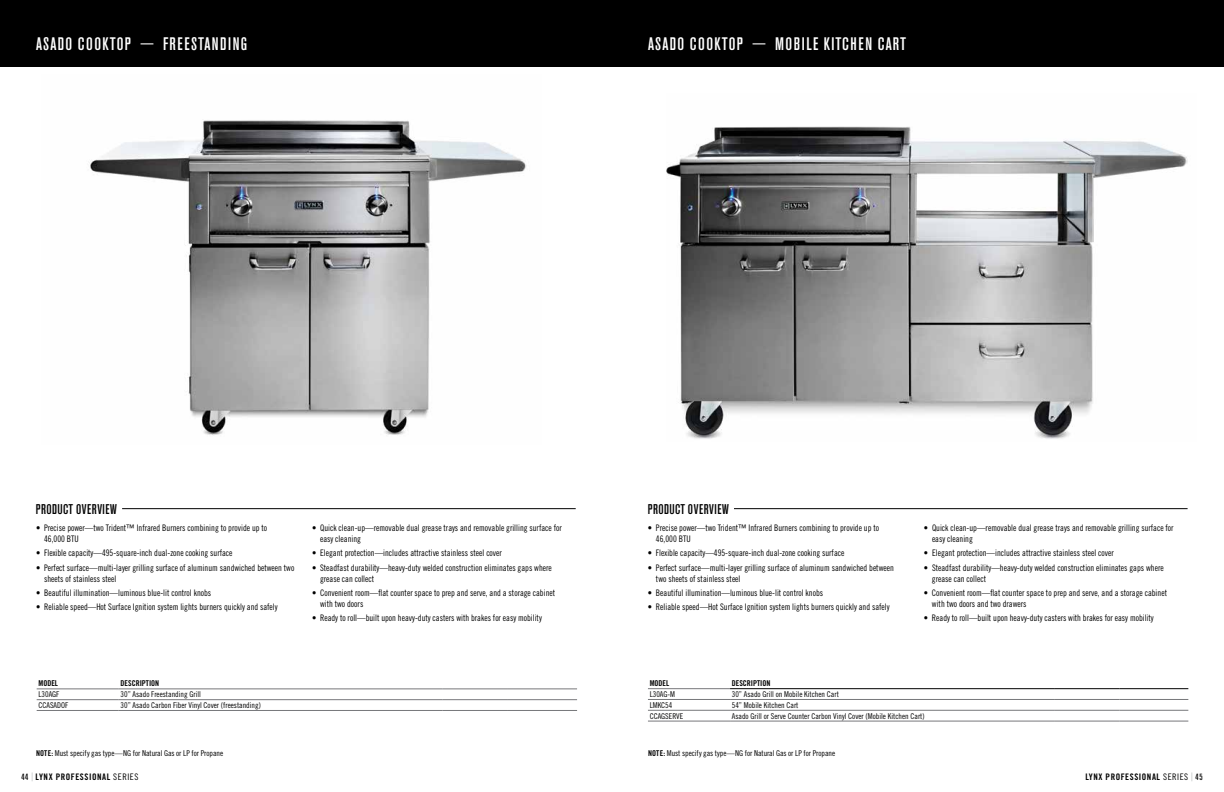
<style>
.page{position:relative;width:1224px;height:792px;background:#fff}
.page>*{position:absolute;margin:0;border:0;box-sizing:border-box;transform-origin:0 0}
.t1{font:500 condensed 18px "Akzidenz Grotesk BE";letter-spacing:.08em;color:#fff}
.t2{font:500 condensed 14px "Akzidenz Grotesk BE";letter-spacing:.04em;color:#000}
.t3{font:9px/10.8px "Trade Gothic LT Std Cn 18";color:#000;scale:.95 1}
.t4{font:9px "Trade Gothic LT Std Bd Cn 20";letter-spacing:.06em;color:#000}
.t5{font:8px "Trade Gothic LT Std Cn 18";color:#000}
.t6{font:8px "Trade Gothic LT Std Bd Cn 20";color:#000}
.s1{font-weight:300;font-stretch:expanded}
.s2{font-family:"Trade Gothic LT Std Bd Cn 20"}
.s3{font-family:"Akzidenz Grotesk BE";font-weight:500;font-stretch:condensed}
.s4{font-family:"Trade Gothic LT Std Cn 18"}
</style>
<div class="page">
<img style="left:90px;top:120px;width:437px;height:315px">
<div style="left:0;top:0;width:612px;height:66px;background:#000"></div>
<div style="left:612px;top:0;width:612px;height:66px;background:#000"></div>
<img style="left:666px;top:126px;width:522px;height:313px">
<hr style="left:122px;top:508px;width:454px;height:1px;background:#000">
<hr style="left:734px;top:508px;width:454px;height:1px;background:#000">
<hr style="left:37px;top:699px;width:82px;height:1px;background:#77787b">
<hr style="left:119px;top:699px;width:324px;height:1px;background:#77787b">
<hr style="left:443px;top:699px;width:65px;height:1px;background:#77787b">
<hr style="left:508px;top:699px;width:69px;height:1px;background:#77787b">
<hr style="left:37px;top:710px;width:82px;height:1px;background:#77787b">
<hr style="left:119px;top:710px;width:324px;height:1px;background:#77787b">
<hr style="left:443px;top:710px;width:65px;height:1px;background:#77787b">
<hr style="left:508px;top:710px;width:69px;height:1px;background:#77787b">
<hr style="left:37px;top:689px;width:82px;height:1px;background:#77787b">
<hr style="left:119px;top:689px;width:324px;height:1px;background:#77787b">
<hr style="left:443px;top:689px;width:65px;height:1px;background:#77787b">
<hr style="left:508px;top:689px;width:69px;height:1px;background:#77787b">
<hr style="left:648px;top:688px;width:82px;height:1px;background:#77787b">
<hr style="left:648px;top:699px;width:82px;height:1px;background:#77787b">
<hr style="left:730px;top:699px;width:324px;height:1px;background:#77787b">
<hr style="left:648px;top:710px;width:82px;height:1px;background:#77787b">
<hr style="left:730px;top:710px;width:324px;height:1px;background:#77787b">
<hr style="left:1054px;top:710px;width:65px;height:1px;background:#77787b">
<hr style="left:1119px;top:710px;width:69px;height:1px;background:#77787b">
<hr style="left:648px;top:721px;width:82px;height:1px;background:#77787b">
<hr style="left:730px;top:721px;width:324px;height:1px;background:#77787b">
<hr style="left:1054px;top:721px;width:65px;height:1px;background:#77787b">
<hr style="left:1119px;top:721px;width:69px;height:1px;background:#77787b">
<hr style="left:730px;top:688px;width:324px;height:1px;background:#000">
<hr style="left:1054px;top:688px;width:65px;height:1px;background:#000">
<hr style="left:1119px;top:688px;width:69px;height:1px;background:#000">
<hr style="left:1054px;top:699px;width:65px;height:1px;background:#77787b">
<hr style="left:1119px;top:699px;width:69px;height:1px;background:#77787b">
<h1 class="t1" style="left:36px;top:33px;width:213px">ASADO COOKTOP <span class="s1">—</span> FREESTANDING</h1>
<h1 class="t1" style="left:648px;top:33px;width:260px">ASADO COOKTOP <span class="s1">—</span> MOBILE KITCHEN CART</h1>
<h2 class="t2" style="left:36px;top:501px;width:83px">PRODUCT OVERVIEW</h2>
<h2 class="t2" style="left:648px;top:501px;width:83px">PRODUCT OVERVIEW</h2>
<p class="t3" style="left:44px;top:522px;width:236px;text-indent:-8px">• Precise power—two Trident™ Infrared Burners combining to provide up to<br>46,000 BTU</p>
<p class="t3" style="left:36px;top:548px;width:208px">• Flexible capacity—495-square-inch dual-zone cooking surface</p>
<p class="t3" style="left:44px;top:562px;width:265px;text-indent:-8px">• Perfect surface—multi-layer grilling surface of aluminum sandwiched between two sheets of stainless steel</p>
<p class="t3" style="left:36px;top:587px;width:186px">• Beautiful illumination—luminous blue-lit control knobs</p>
<p class="t3" style="left:36px;top:602px;width:256px">• Reliable speed—Hot Surface Ignition system lights burners quickly and safely</p>
<p class="t3" style="left:320px;top:522px;width:256px;text-indent:-8px">• Quick clean-up—removable dual grease trays and removable grilling surface for easy cleaning</p>
<p class="t3" style="left:312px;top:548px;width:201px">• Elegant protection—includes attractive stainless steel cover</p>
<p class="t3" style="left:320px;top:562px;width:245px;text-indent:-8px">• Steadfast durability—heavy-duty welded construction eliminates gaps where grease can collect</p>
<p class="t3" style="left:320px;top:587px;width:249px;text-indent:-8px">• Convenient room—flat counter space to prep and serve, and a storage cabinet with two doors</p>
<p class="t3" style="left:312px;top:612px;width:243px">• Ready to roll—built upon heavy-duty casters with brakes for easy mobility</p>
<p class="t3" style="left:656px;top:522px;width:236px;text-indent:-8px">• Precise power—two Trident™ Infrared Burners combining to provide up to<br>46,000 BTU</p>
<p class="t3" style="left:648px;top:548px;width:208px">• Flexible capacity—495-square-inch dual-zone cooking surface</p>
<p class="t3" style="left:656px;top:562px;width:252px;text-indent:-8px">• Perfect surface—multi-layer grilling surface of aluminum sandwiched between two sheets of stainless steel</p>
<p class="t3" style="left:648px;top:587px;width:186px">• Beautiful illumination—luminous blue-lit control knobs</p>
<p class="t3" style="left:648px;top:602px;width:256px">• Reliable speed—Hot Surface Ignition system lights burners quickly and safely</p>
<p class="t3" style="left:932px;top:522px;width:256px;text-indent:-8px">• Quick clean-up—removable dual grease trays and removable grilling surface for easy cleaning</p>
<p class="t3" style="left:924px;top:548px;width:201px">• Elegant protection—includes attractive stainless steel cover</p>
<p class="t3" style="left:932px;top:562px;width:245px;text-indent:-8px">• Steadfast durability—heavy-duty welded construction eliminates gaps where grease can collect</p>
<p class="t3" style="left:932px;top:587px;width:249px;text-indent:-8px">• Convenient room—flat counter space to prep and serve, and a storage cabinet with two doors and two drawers</p>
<p class="t3" style="left:924px;top:612px;width:243px">• Ready to roll—built upon heavy-duty casters with brakes for easy mobility</p>
<p class="t6" style="left:38px;top:679px;width:21px">MODEL</p>
<p class="t6" style="left:121px;top:679px;width:40px">DESCRIPTION</p>
<p class="t5" style="left:38px;top:690px;width:22px">L30AGF</p>
<p class="t5" style="left:121px;top:690px;width:82px">30” Asado Freestanding Grill</p>
<p class="t5" style="left:38px;top:700px;width:31px">CCASADOF</p>
<p class="t5" style="left:121px;top:700px;width:142px">30” Asado Carbon Fiber Vinyl Cover (freestanding)</p>
<p class="t6" style="left:650px;top:678px;width:21px">MODEL</p>
<p class="t6" style="left:732px;top:678px;width:40px">DESCRIPTION</p>
<p class="t5" style="left:650px;top:689px;width:27px">L30AG-M</p>
<p class="t5" style="left:732px;top:689px;width:109px">30” Asado Grill on Mobile Kitchen Cart</p>
<p class="t5" style="left:650px;top:700px;width:24px">LMKC54</p>
<p class="t5" style="left:732px;top:700px;width:68px">54” Mobile Kitchen Cart</p>
<p class="t5" style="left:650px;top:711px;width:35px">CCAGSERVE</p>
<p class="t5" style="left:732px;top:711px;width:194px">Asado Grill or Serve Counter Carbon Vinyl Cover (Mobile Kitchen Cart)</p>
<p class="t5" style="left:36px;top:748px;width:189px"><span class="s2">NOTE:</span> Must specify gas type—NG for Natural Gas or LP for Propane</p>
<p class="t5" style="left:648px;top:748px;width:189px"><span class="s2">NOTE:</span> Must specify gas type—NG for Natural Gas or LP for Propane</p>
<p class="t4" style="left:21px;top:771px;width:118px"><span class="s3">44</span> LYNX PROFESSIONAL <span class="s4">SERIES</span></p>
<p class="t4" style="left:1085px;top:771px;width:119px">LYNX PROFESSIONAL <span class="s4">SERIES</span> <span class="s3">45</span></p>
</div>
